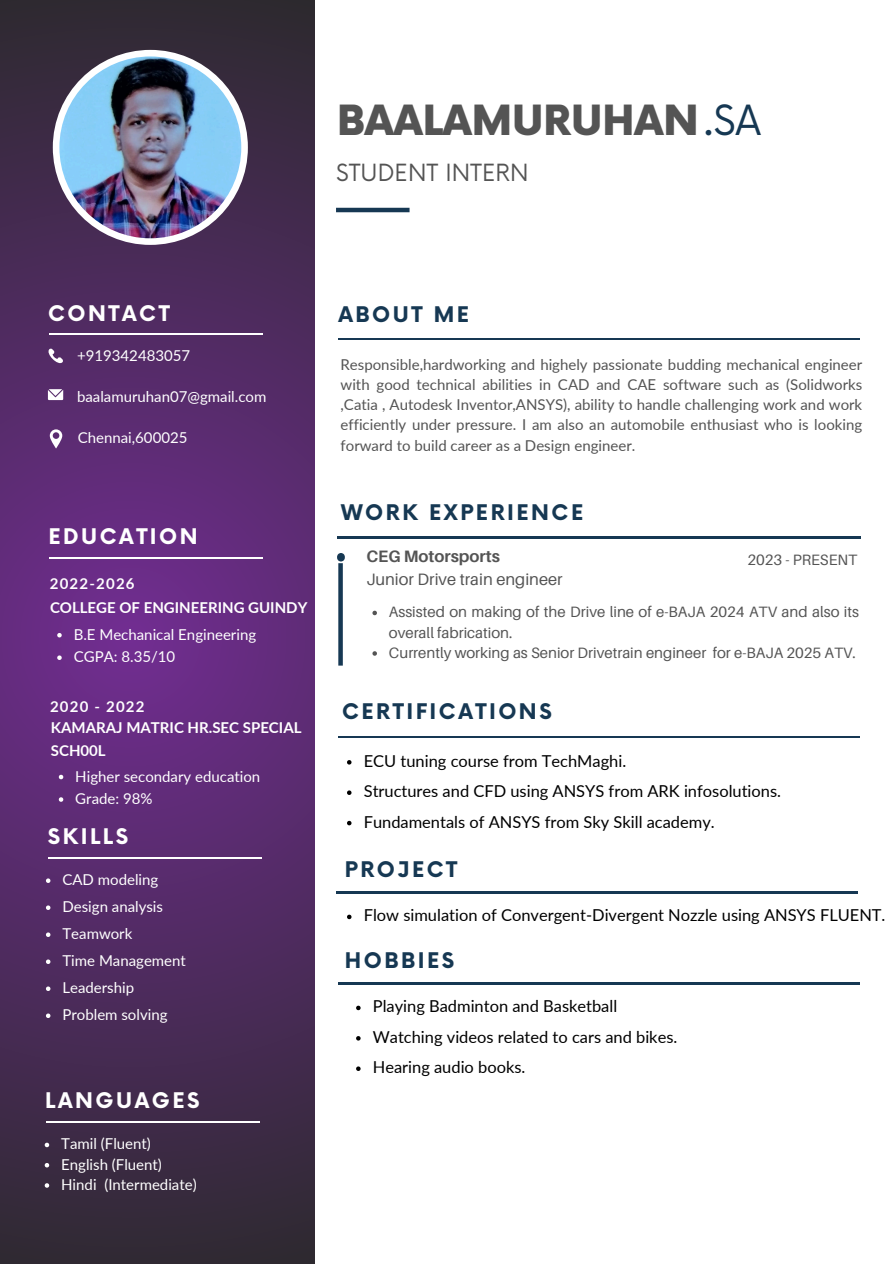
<style>
.page{position:relative;width:894px;height:1264px;background:#fff}
.page>*{position:absolute;margin:0;border:0;box-sizing:border-box;transform-origin:0 0}
.t1{font:900 40.5px "Now";color:#545454}
.t2{font:23.1px "Now";color:#545454}
.t3{font:700 21px "Now";letter-spacing:.12em;color:#163853}
.t4{font:700 21px "Now";letter-spacing:.12em;color:#fff}
.t5{font:16.5px "Lato";color:#000}
.t6{font:16.5px "Aileron";color:#545454}
.t7{font:700 16.5px "Aileron";color:#545454}
.t8{font:15px/20.2px "Lato";color:#545454;text-align:justify}
.t9{font:15px "Lato";color:#fff}
.t10{font:15px/20.2px "Aileron";color:#545454}
.t11{font:700 15px/22.5px "Lato";color:#fff}
.t12{font:700 15px "Lato";letter-spacing:.08em;color:#fff}
.s1{font-weight:400;color:#163853}
</style>
<div class="page">
<svg style="left:0;top:0;width:314px;height:1263px;background:#502b61"></svg>
<hr style="left:336px;top:208px;width:73px;height:4px;background:#163853">
<div style="left:53px;top:50px;width:195px;height:195px;background:#fff;border-radius:50%"></div>
<img style="left:59px;top:56px;width:182px;height:182px;border-radius:50%">
<svg style="left:48px;top:348px;width:15px;height:16px"></svg>
<svg style="left:48px;top:389px;width:15px;height:11px"></svg>
<svg style="left:50px;top:429px;width:12px;height:19px"></svg>
<hr style="left:49px;top:333px;width:214px;height:1px;background:#fff">
<hr style="left:49px;top:557px;width:214px;height:1px;background:#fff">
<hr style="left:49px;top:857px;width:213px;height:1px;background:#fff">
<hr style="left:46px;top:1121px;width:213px;height:1px;background:#fff">
<hr style="left:337px;top:537px;width:522px;height:1px;background:#163853">
<hr style="left:335px;top:891px;width:522px;height:2px;background:#163853">
<hr style="left:338px;top:338px;width:521px;height:2px;background:#163853">
<svg style="left:337px;top:553px;width:8px;height:8px"></svg>
<svg style="left:46px;top:878px;width:4px;height:5px"></svg>
<svg style="left:46px;top:905px;width:4px;height:5px"></svg>
<svg style="left:46px;top:932px;width:4px;height:5px"></svg>
<svg style="left:46px;top:959px;width:4px;height:5px"></svg>
<svg style="left:46px;top:986px;width:4px;height:5px"></svg>
<svg style="left:46px;top:1013px;width:4px;height:5px"></svg>
<svg style="left:57px;top:633px;width:5px;height:4px"></svg>
<svg style="left:57px;top:655px;width:5px;height:5px"></svg>
<svg style="left:59px;top:774px;width:4px;height:5px"></svg>
<svg style="left:59px;top:797px;width:4px;height:4px"></svg>
<svg style="left:45px;top:1142px;width:4px;height:5px"></svg>
<svg style="left:45px;top:1162px;width:4px;height:5px"></svg>
<svg style="left:45px;top:1183px;width:4px;height:4px"></svg>
<svg style="left:372px;top:610px;width:5px;height:5px"></svg>
<svg style="left:372px;top:651px;width:5px;height:4px"></svg>
<div style="left:338px;top:563px;width:5px;height:102px;background:#163853"></div>
<hr style="left:338px;top:736px;width:521px;height:1px;background:#163853">
<svg style="left:347px;top:760px;width:4px;height:4px"></svg>
<svg style="left:347px;top:790px;width:4px;height:5px"></svg>
<svg style="left:347px;top:820px;width:4px;height:5px"></svg>
<svg style="left:347px;top:914px;width:4px;height:5px"></svg>
<hr style="left:338px;top:982px;width:521px;height:2px;background:#163853">
<svg style="left:356px;top:1005px;width:4px;height:5px"></svg>
<svg style="left:356px;top:1036px;width:4px;height:4px"></svg>
<svg style="left:356px;top:1066px;width:4px;height:4px"></svg>
<p class="t1" style="left:337px;top:98px;width:425px">BAALAMURUHAN<span class="s1">.SA</span></p>
<p class="t2" style="left:336px;top:160px;width:194px">STUDENT INTERN</p>
<p class="t4" style="left:48px;top:302px;width:123px">CONTACT</p>
<p class="t9" style="left:77px;top:347px;width:115px">+919342483057</p>
<p class="t9" style="left:77px;top:387px;width:191px">baalamuruhan07@gmail.com</p>
<h3 class="t9" style="left:78px;top:427px;width:111px">Chennai,600025</h3>
<h3 class="t4" style="left:48px;top:524px;width:151px">EDUCATION</h3>
<p class="t12" style="left:50px;top:574px;width:86px">2022-2026</p>
<h3 class="t11" style="left:50px;top:596px;width:259px">COLLEGE OF ENGINEERING GUINDY</h3>
<p class="t9" style="left:74px;top:625px;width:184px">B.E Mechanical Engineering</p>
<p class="t9" style="left:74px;top:647px;width:103px">CGPA: 8.35/10</p>
<p class="t12" style="left:50px;top:696px;width:96px">2020 - 2022</p>
<p class="t11" style="left:51px;top:716px;width:252px">KAMARAJ MATRIC HR.SEC SPECIAL<br>SCH00L</p>
<p class="t9" style="left:75px;top:766px;width:186px">Higher secondary education</p>
<h3 class="t9" style="left:75px;top:789px;width:79px">Grade: 98%</h3>
<p class="t4" style="left:48px;top:824px;width:82px">SKILLS</p>
<p class="t9" style="left:62px;top:870px;width:97px">CAD modeling</p>
<p class="t9" style="left:62px;top:897px;width:102px">Design analysis</p>
<p class="t9" style="left:62px;top:924px;width:71px">Teamwork</p>
<p class="t9" style="left:62px;top:951px;width:125px">Time Management</p>
<p class="t9" style="left:62px;top:978px;width:73px">Leadership</p>
<p class="t9" style="left:62px;top:1005px;width:107px">Problem solving</p>
<h1 class="t4" style="left:45px;top:1088px;width:156px">LANGUAGES</h1>
<p class="t9" style="left:61px;top:1134px;width:91px">Tamil (Fluent)</p>
<p class="t9" style="left:61px;top:1154px;width:102px">English (Fluent)</p>
<p class="t9" style="left:61px;top:1175px;width:37px">Hindi</p>
<p class="t9" style="left:104px;top:1175px;width:94px">(Intermediate)</p>
<h3 class="t3" style="left:338px;top:303px;width:132px">ABOUT ME</h3>
<p class="t8" style="left:340px;top:354px;width:523px">Responsible,hardworking and highely passionate budding mechanical engineer with good technical abilities in CAD and CAE software such as (Solidworks ,Catia , Autodesk Inventor,ANSYS), ability to handle challenging work and work efficiently under pressure. I am also an automobile enthusiast who is looking forward to build career as a Design engineer.</p>
<h2 class="t3" style="left:341px;top:501px;width:243px">WORK EXPERIENCE</h2>
<p class="t7" style="left:366px;top:545px;width:135px">CEG Motorsports</p>
<h3 class="t10" style="left:747px;top:549px;width:111px">2023 - PRESENT</h3>
<p class="t6" style="left:366px;top:568px;width:198px">Junior Drive train engineer</p>
<h6 class="t10" style="left:389px;top:601px;width:471px">Assisted on making of the Drive line of e-BAJA 2024 ATV and also its overall fabrication.</h6>
<p class="t10" style="left:389px;top:642px;width:468px">Currently working as Senior Drivetrain engineer for e-BAJA 2025 ATV.</p>
<h4 class="t3" style="left:342px;top:699px;width:211px">CERTIFICATIONS</h4>
<h3 class="t5" style="left:363px;top:750px;width:264px">ECU tuning course from TechMaghi.</h3>
<p class="t5" style="left:363px;top:781px;width:418px">Structures and CFD using ANSYS from ARK infosolutions.</p>
<p class="t5" style="left:363px;top:811px;width:352px">Fundamentals of ANSYS from Sky Skill academy.</p>
<p class="t3" style="left:345px;top:858px;width:114px">PROJECT</p>
<p class="t5" style="left:363px;top:905px;width:523px">Flow simulation of Convergent-Divergent Nozzle using ANSYS FLUENT.</p>
<h3 class="t3" style="left:345px;top:949px;width:111px">HOBBIES</h3>
<p class="t5" style="left:373px;top:996px;width:246px">Playing Badminton and Basketball</p>
<h3 class="t5" style="left:373px;top:1026px;width:306px">Watching videos related to cars and bikes.</h3>
<p class="t5" style="left:373px;top:1056px;width:154px">Hearing audio books.</p>
</div>
